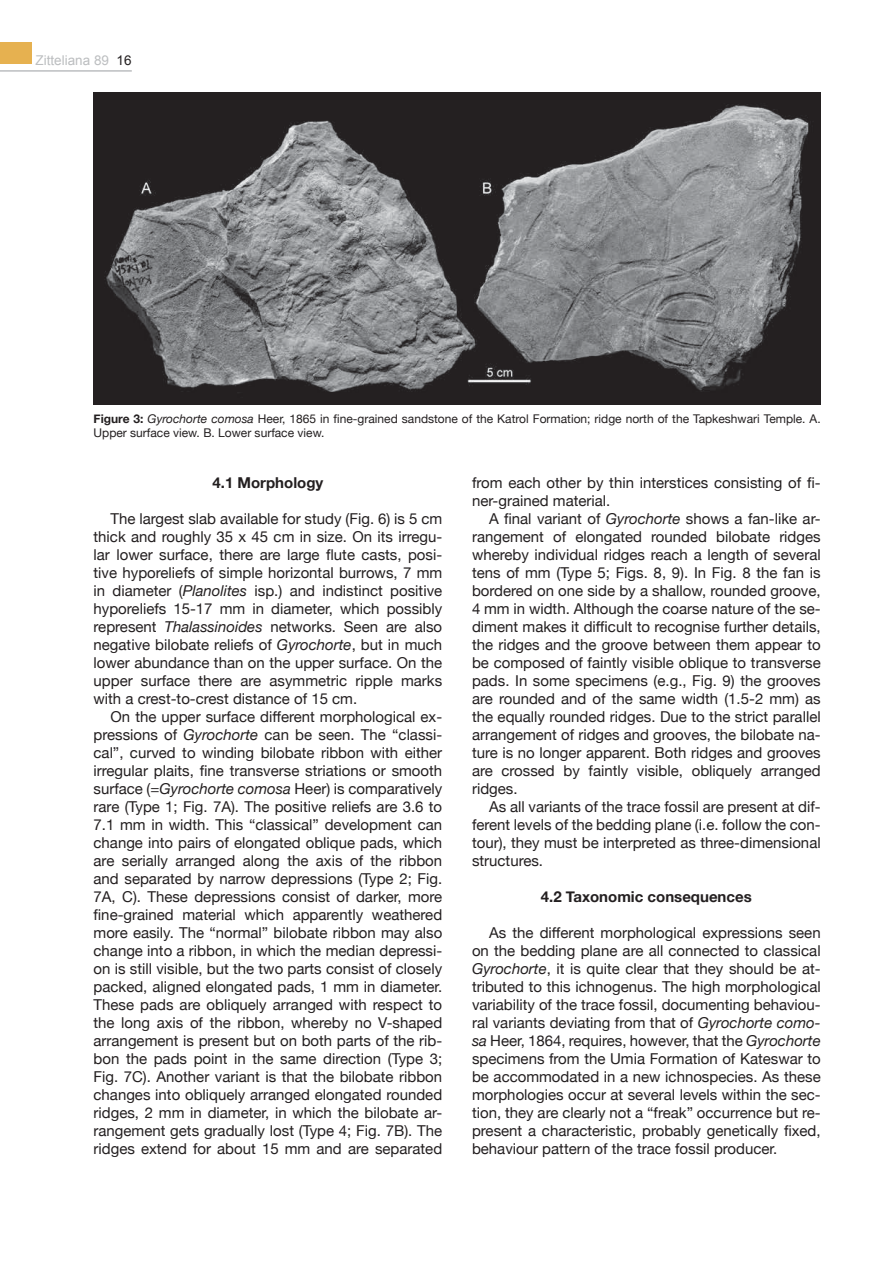
<style>
.page{position:relative;width:893px;height:1263px;background:#fff}
.page>*{position:absolute;margin:0;border:0;box-sizing:border-box;transform-origin:0 0}
.t1{font:15px/18px "Helvetica Neue";color:#231f20;text-align:justify}
.t2{font:700 15px "Helvetica Neue";color:#231f20}
.t3{font:13.5px "Arial";color:#bcbec0}
.t4{font:12px/14.4px "Helvetica Neue";color:#231f20}
.s1{color:#231f20}
.s2{font-weight:700}
.s3{font-style:italic}
</style>
<div class="page">
<div style="left:0;top:43px;width:32px;height:21px;background:#e6b150"></div>
<hr style="left:0;top:70px;width:132px;height:2px;background:#bcbec0">
<img style="left:94px;top:93px;width:727px;height:312px">
<p class="t3" style="left:36px;top:52px;width:98px">Zitteliana 89 <span class="s1">16</span></p>
<p class="t4" style="left:94px;top:412px;width:729px"><span class="s2">Figure 3:</span> <span class="s3">Gyrochorte comosa</span> Heer, 1865 in fine-grained sandstone of the Katrol Formation; ridge north of the Tapkeshwari Temple. A.<br>Upper surface view. B. Lower surface view.</p>
<p class="t2" style="left:212px;top:471px;width:112px">4.1 Morphology</p>
<p class="t1" style="left:94px;top:511px;width:350px;text-indent:17px">The largest slab available for study (Fig. 6) is 5 cm thick and roughly 35 x 45 cm in size. On its irregu&shy;lar lower surface, there are large flute casts, posi&shy;tive hyporeliefs of simple horizontal burrows, 7 mm in diameter (<span class="s3">Planolites</span> isp.) and indistinct positive hyporeliefs 15-17 mm in diameter, which possibly represent <span class="s3">Thalassinoides</span> networks. Seen are also negative bilobate reliefs of <span class="s3">Gyrochorte</span>, but in much lower abundance than on the upper surface. On the upper surface there are asymmetric ripple marks with a crest-to-crest distance of 15 cm.</p>
<p class="t1" style="left:94px;top:709px;width:350px;text-indent:17px">On the upper surface different morphological ex&shy;pressions of <span class="s3">Gyrochorte</span> can be seen. The “classi&shy;cal”, curved to winding bilobate ribbon with either irregular plaits, fine transverse striations or smooth surface (=<span class="s3">Gyrochorte comosa</span> Heer) is comparatively rare (Type 1; Fig. 7A). The positive reliefs are 3.6 to 7.1 mm in width. This “classical” development can change into pairs of elongated oblique pads, which are serially arranged along the axis of the ribbon and separated by narrow depressions (Type 2; Fig.<br>7A, C). These depressions consist of darker, more fine-grained material which apparently weathered more easily. The “normal” bilobate ribbon may also change into a ribbon, in which the median depressi&shy;on is still visible, but the two parts consist of closely packed, aligned elongated pads, 1 mm in diameter.<br>These pads are obliquely arranged with respect to the long axis of the ribbon, whereby no V-shaped arrangement is present but on both parts of the rib&shy;bon the pads point in the same direction (Type 3; Fig. 7C). Another variant is that the bilobate ribbon changes into obliquely arranged elongated rounded ridges, 2 mm in diameter, in which the bilobate ar&shy;rangement gets gradually lost (Type 4; Fig. 7B). The ridges extend for about 15 mm and are separated</p>
<p class="t1" style="left:472px;top:475px;width:350px">from each other by thin interstices consisting of fi&shy;ner-grained material.</p>
<p class="t1" style="left:472px;top:511px;width:350px;text-indent:17px">A final variant of <span class="s3">Gyrochorte</span> shows a fan-like ar&shy;rangement of elongated rounded bilobate ridges whereby individual ridges reach a length of several tens of mm (Type 5; Figs. 8, 9). In Fig. 8 the fan is bordered on one side by a shallow, rounded groove, 4 mm in width. Although the coarse nature of the se&shy;diment makes it difficult to recognise further details, the ridges and the groove between them appear to be composed of faintly visible oblique to transverse pads. In some specimens (e.g., Fig. 9) the grooves are rounded and of the same width (1.5-2 mm) as the equally rounded ridges. Due to the strict parallel arrangement of ridges and grooves, the bilobate na&shy;ture is no longer apparent. Both ridges and grooves are crossed by faintly visible, obliquely arranged ridges.</p>
<p class="t1" style="left:472px;top:799px;width:350px;text-indent:17px">As all variants of the trace fossil are present at dif&shy;ferent levels of the bedding plane (i.e. follow the con&shy;tour), they must be interpreted as three-dimensional structures.</p>
<p class="t2" style="left:541px;top:885px;width:212px">4.2 Taxonomic consequences</p>
<p class="t1" style="left:472px;top:925px;width:350px;text-indent:17px">As the different morphological expressions seen on the bedding plane are all connected to classical <span class="s3">Gyrochorte</span>, it is quite clear that they should be at&shy;tributed to this ichnogenus. The high morphological variability of the trace fossil, documenting behaviou&shy;ral variants deviating from that of <span class="s3">Gyrochorte como&shy;sa</span> Heer, 1864, requires, however, that the <span class="s3">Gyrochorte </span>specimens from the Umia Formation of Kateswar to be accommodated in a new ichnospecies. As these morphologies occur at several levels within the sec&shy;tion, they are clearly not a “freak” occurrence but re&shy;present a characteristic, probably genetically fixed, behaviour pattern of the trace fossil producer.</p>
</div>
